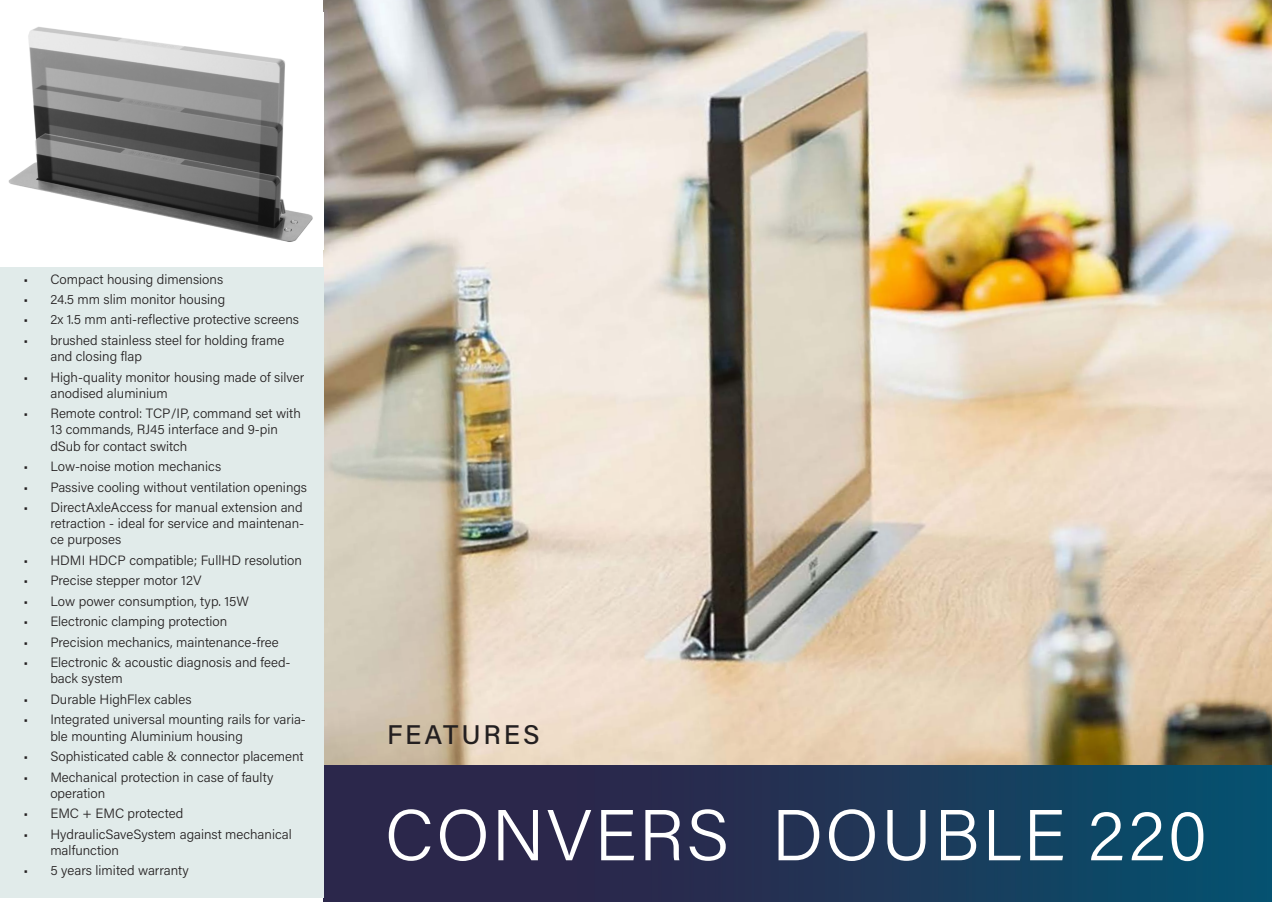
<style>
.page{position:relative;width:1272px;height:902px;background:#fff}
.page>*{position:absolute;margin:0;border:0;box-sizing:border-box;transform-origin:0 0}
.t1{font:300 72px "Acumin Pro";letter-spacing:.03em;color:#fff}
.t2{font:500 27px "Acumin Pro";letter-spacing:.105em;color:#231f20}
.t3{font:300 13.5px/16.2px "Acumin Pro";color:#231f20}
</style>
<div class="page">
<img style="left:323px;top:764px;width:948px;height:137px">
<img style="left:323px;top:0;width:948px;height:764px">
<img style="left:8px;top:27px;width:305px;height:215px">
<div style="left:0;top:267px;width:323px;height:630px;background:#e1ebea"></div>
<p class="t3" style="left:23px;top:270px;width:201px">• Compact housing dimensions</p>
<p class="t3" style="left:23px;top:290px;width:203px">• 24.5 mm slim monitor housing</p>
<p class="t3" style="left:23px;top:311px;width:277px">• 2x 1.5 mm anti-reflective protective screens</p>
<p class="t3" style="left:50px;top:331px;width:235px;text-indent:-27px">• brushed stainless steel for holding frame and closing flap</p>
<p class="t3" style="left:50px;top:368px;width:255px;text-indent:-27px">• High-quality monitor housing made of silver anodised aluminium</p>
<p class="t3" style="left:50px;top:405px;width:252px;text-indent:-27px">• Remote control: TCP/IP, command set with<br>13 commands, RJ45 interface and 9-pin dSub for contact switch</p>
<p class="t3" style="left:23px;top:457px;width:199px">• Low-noise motion mechanics</p>
<p class="t3" style="left:23px;top:478px;width:285px">• Passive cooling without ventilation openings</p>
<p class="t3" style="left:50px;top:498px;width:255px;text-align:justify;text-indent:-27px">• DirectAxleAccess for manual extension and retraction - ideal for service and maintenan&shy;ce purposes</p>
<p class="t3" style="left:23px;top:551px;width:280px">• HDMI HDCP compatible; FullHD resolution</p>
<p class="t3" style="left:23px;top:572px;width:180px">• Precise stepper motor 12V</p>
<p class="t3" style="left:23px;top:592px;width:227px">• Low power consumption, typ. 15W</p>
<p class="t3" style="left:23px;top:613px;width:205px">• Electronic clamping protection</p>
<p class="t3" style="left:23px;top:633px;width:257px">• Precision mechanics, maintenance-free</p>
<p class="t3" style="left:50px;top:654px;width:242px;text-indent:-27px">• Electronic &amp; acoustic diagnosis and feed&shy;back system</p>
<p class="t3" style="left:23px;top:690px;width:170px">• Durable HighFlex cables</p>
<p class="t3" style="left:50px;top:711px;width:257px;text-indent:-27px">• Integrated universal mounting rails for varia&shy;ble mounting Aluminium housing</p>
<p class="t3" style="left:23px;top:747px;width:282px">• Sophisticated cable &amp; connector placement</p>
<p class="t3" style="left:50px;top:768px;width:224px;text-indent:-27px">• Mechanical protection in case of faulty operation</p>
<p class="t3" style="left:23px;top:804px;width:161px">• EMC + EMC protected</p>
<p class="t3" style="left:50px;top:825px;width:243px;text-indent:-27px">• HydraulicSaveSystem against mechanical malfunction</p>
<p class="t3" style="left:23px;top:861px;width:167px">• 5 years limited warranty</p>
<p class="t2" style="left:387px;top:716px;width:154px">FEATURES</p>
<p class="t1" style="left:385px;top:785px;width:824px">CONVERS DOUBLE 220</p>
</div>
